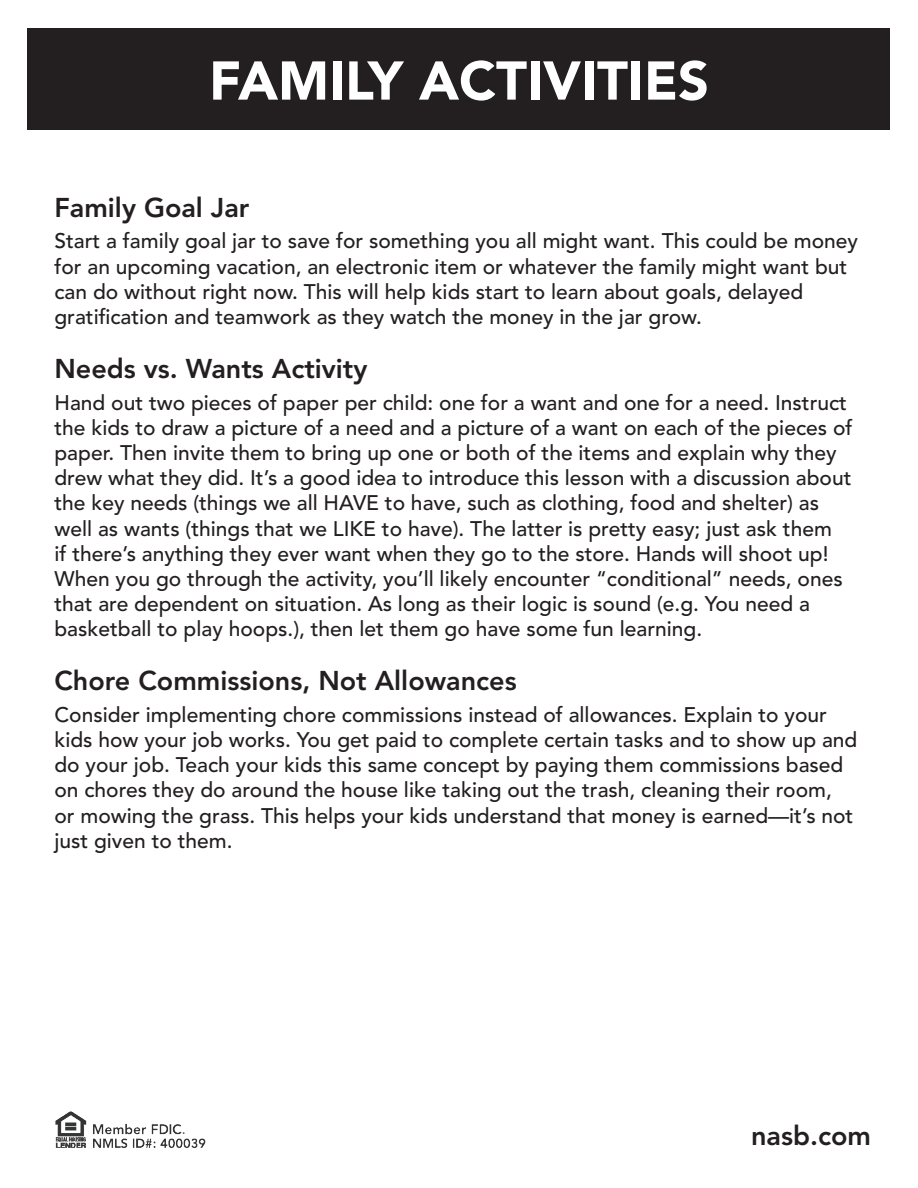
<style>
.page{position:relative;width:918px;height:1188px;background:#fff}
.page>*{position:absolute;margin:0;border:0;box-sizing:border-box;transform-origin:0 0}
.t1{font:900 54px "Avenir LT Std";color:#fff}
.t2{font:800 27px "Avenir LT Std";color:#231f20}
.t3{font:500 21px/25.2px "Avenir LT Std";color:#231f20}
</style>
<div class="page">
<div style="left:28px;top:28px;width:862px;height:101px;background:#231f20"></div>
<img style="left:55px;top:1111px;width:151px;height:38px">
<p class="t1" style="left:209px;top:48px;width:501px">FAMILY ACTIVITIES</p>
<p class="t2" style="left:54px;top:192px;width:197px">Family Goal Jar</p>
<p class="t3" style="left:54px;top:229px;width:805px">Start a family goal jar to save for something you all might want. This could be money for an upcoming vacation, an electronic item or whatever the family might want but can do without right now. This will help kids start to learn about goals, delayed gratification and teamwork as they watch the money in the jar grow.</p>
<p class="t2" style="left:54px;top:353px;width:315px">Needs vs. Wants Activity</p>
<p class="t3" style="left:54px;top:390px;width:799px">Hand out two pieces of paper per child: one for a want and one for a need. Instruct the kids to draw a picture of a need and a picture of a want on each of the pieces of paper. Then invite them to bring up one or both of the items and explain why they drew what they did. It’s a good idea to introduce this lesson with a discussion about the key needs (things we all HAVE to have, such as clothing, food and shelter) as well as wants (things that we LIKE to have). The latter is pretty easy; just ask them<br>if there’s anything they ever want when they go to the store. Hands will shoot up!<br>When you go through the activity, you’ll likely encounter “conditional” needs, ones that are dependent on situation. As long as their logic is sound (e.g. You need a basketball to play hoops.), then let them go have some fun learning.</p>
<p class="t2" style="left:54px;top:665px;width:464px">Chore Commissions, Not Allowances</p>
<p class="t3" style="left:54px;top:703px;width:805px">Consider implementing chore commissions instead of allowances. Explain to your kids how your job works. You get paid to complete certain tasks and to show up and do your job. Teach your kids this same concept by paying them commissions based on chores they do around the house like taking out the trash, cleaning their room,<br>or mowing the grass. This helps your kids understand that money is earned—it’s not just given to them.</p>
<p class="t2" style="left:751px;top:1119px;width:121px">nasb.com</p>
</div>
